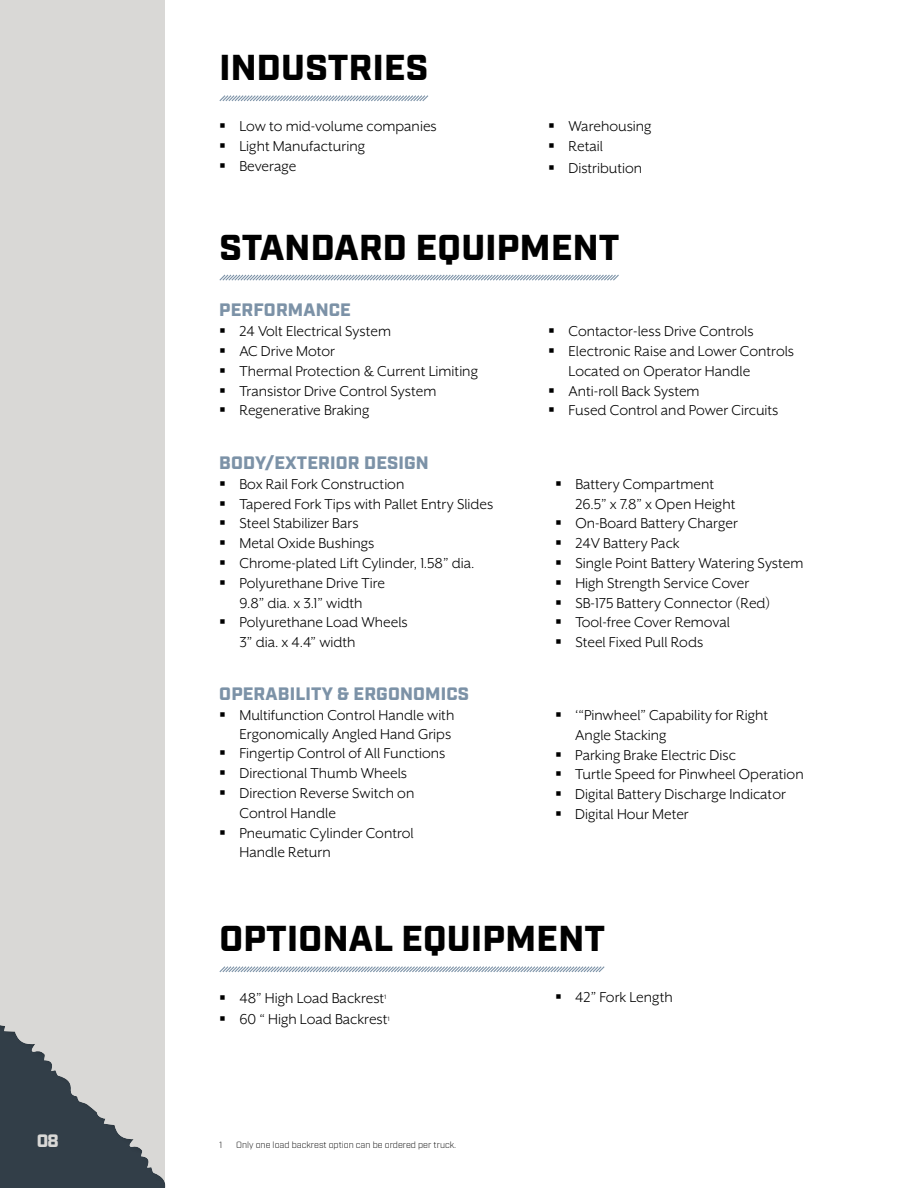
<style>
.page{position:relative;width:918px;height:1188px;background:#fff}
.page>*{position:absolute;margin:0;border:0;box-sizing:border-box;transform-origin:0 0}
.t1{font:900 36px "Industry";letter-spacing:.01em;color:#000}
.t2{font:900 18px "Industry";letter-spacing:.01em;color:#7c92a7}
.t3{font:900 18px "Industry";color:#d9d8d6}
.t4{font:16.5px/19.8px "Mr Eaves XL San OT";color:#000}
.t5{font:300 9px "Industry";color:#000}
.t6{font:6.15px "Industry";color:#000}
</style>
<div class="page">
<div style="left:0;top:0;width:165px;height:1188px;background:#d9d8d6"></div>
<div style="left:0;top:1022px;width:168px;height:166px;background:#000;opacity:.42"></div>
<svg style="left:219px;top:95px;width:210px;height:6px"></svg>
<svg style="left:219px;top:966px;width:386px;height:7px"></svg>
<svg style="left:219px;top:274px;width:400px;height:7px"></svg>
<p class="t3" style="left:37px;top:1130px;width:23px">08</p>
<h1 class="t1" style="left:219px;top:46px;width:210px">INDUSTRIES</h1>
<p class="t4" style="left:219px;top:116px;width:219px">▪ Low to mid-volume companies</p>
<p class="t4" style="left:219px;top:136px;width:147px">▪ Light Manufacturing</p>
<p class="t4" style="left:219px;top:156px;width:79px">▪ Beverage</p>
<p class="t4" style="left:548px;top:116px;width:105px">▪ Warehousing</p>
<p class="t4" style="left:548px;top:136px;width:56px">▪ Retail</p>
<p class="t4" style="left:548px;top:158px;width:96px">▪ Distribution</p>
<h1 class="t1" style="left:219px;top:225px;width:402px">STANDARD EQUIPMENT</h1>
<p class="t2" style="left:219px;top:299px;width:133px">PERFORMANCE</p>
<p class="t4" style="left:219px;top:321px;width:173px">▪ 24 Volt Electrical System</p>
<p class="t4" style="left:219px;top:341px;width:117px">▪ AC Drive Motor</p>
<p class="t4" style="left:219px;top:361px;width:260px">▪ Thermal Protection &amp; Current Limiting</p>
<p class="t4" style="left:219px;top:381px;width:219px">▪ Transistor Drive Control System</p>
<p class="t4" style="left:219px;top:401px;width:152px">▪ Regenerative Braking</p>
<p class="t4" style="left:548px;top:321px;width:207px">▪ Contactor-less Drive Controls</p>
<p class="t4" style="left:569px;top:341px;width:227px;text-indent:-20px">▪ Electronic Raise and Lower Controls<br>Located on Operator Handle</p>
<p class="t4" style="left:548px;top:381px;width:153px">▪ Anti-roll Back System</p>
<p class="t4" style="left:548px;top:401px;width:232px">▪ Fused Control and Power Circuits</p>
<p class="t2" style="left:219px;top:452px;width:211px">BODY/EXTERIOR DESIGN</p>
<p class="t4" style="left:219px;top:474px;width:187px">▪ Box Rail Fork Construction</p>
<p class="t4" style="left:219px;top:494px;width:276px">▪ Tapered Fork Tips with Pallet Entry Slides</p>
<p class="t4" style="left:219px;top:513px;width:141px">▪ Steel Stabilizer Bars</p>
<p class="t4" style="left:219px;top:533px;width:157px">▪ Metal Oxide Bushings</p>
<p class="t4" style="left:219px;top:553px;width:257px">▪ Chrome-plated Lift Cylinder, 1.58” dia.</p>
<p class="t4" style="left:219px;top:573px;width:167px;text-align:center">▪ Polyurethane Drive Tire<br>9.8” dia. x 3.1” width</p>
<p class="t4" style="left:239px;top:612px;width:170px;text-indent:-20px">▪ Polyurethane Load Wheels<br>3” dia. x 4.4” width</p>
<p class="t2" style="left:219px;top:683px;width:251px">OPERABILITY &amp; ERGONOMICS</p>
<p class="t4" style="left:219px;top:706px;width:237px;line-height:18.6px;text-align:right">▪ Multifunction Control Handle with<br>Ergonomically Angled Hand Grips</p>
<p class="t4" style="left:219px;top:743px;width:228px">▪ Fingertip Control of All Functions</p>
<p class="t4" style="left:219px;top:763px;width:189px">▪ Directional Thumb Wheels</p>
<p class="t4" style="left:239px;top:783px;width:176px;text-indent:-20px">▪ Direction Reverse Switch on<br>Control Handle</p>
<p class="t4" style="left:239px;top:823px;width:176px;text-indent:-20px">▪ Pneumatic Cylinder Control<br>Handle Return</p>
<p class="t4" style="left:575px;top:474px;width:162px;text-indent:-20px">▪ Battery Compartment<br>26.5” x 7.8” x Open Height</p>
<p class="t4" style="left:555px;top:513px;width:184px">▪ On-Board Battery Charger</p>
<p class="t4" style="left:555px;top:533px;width:126px">▪ 24V Battery Pack</p>
<p class="t4" style="left:555px;top:553px;width:250px">▪ Single Point Battery Watering System</p>
<p class="t4" style="left:555px;top:573px;width:196px">▪ High Strength Service Cover</p>
<p class="t4" style="left:555px;top:593px;width:217px">▪ SB-175 Battery Connector (Red)</p>
<p class="t4" style="left:555px;top:612px;width:177px">▪ Tool-free Cover Removal</p>
<p class="t4" style="left:555px;top:632px;width:150px">▪ Steel Fixed Pull Rods</p>
<p class="t4" style="left:575px;top:705px;width:194px;text-indent:-20px">▪ ‘“Pinwheel” Capability for Right<br>Angle Stacking</p>
<p class="t4" style="left:555px;top:745px;width:182px">▪ Parking Brake Electric Disc</p>
<p class="t4" style="left:555px;top:764px;width:250px">▪ Turtle Speed for Pinwheel Operation</p>
<p class="t4" style="left:555px;top:784px;width:232px">▪ Digital Battery Discharge Indicator</p>
<p class="t4" style="left:555px;top:804px;width:135px">▪ Digital Hour Meter</p>
<h1 class="t1" style="left:219px;top:917px;width:387px">OPTIONAL EQUIPMENT</h1>
<p class="t4" style="left:219px;top:988px;width:167px">▪ 48” High Load Backrest</p>
<p class="t6" style="left:384px;top:994px;width:4px">1</p>
<p class="t4" style="left:219px;top:1010px;width:170px">▪ 60 “ High Load Backrest</p>
<p class="t6" style="left:388px;top:1015px;width:4px">1</p>
<p class="t4" style="left:555px;top:987px;width:119px">▪ 42” Fork Length</p>
<p class="t5" style="left:219px;top:1140px;width:5px">1</p>
<p class="t5" style="left:236px;top:1140px;width:221px">Only one load backrest option can be ordered per truck.</p>
</div>
